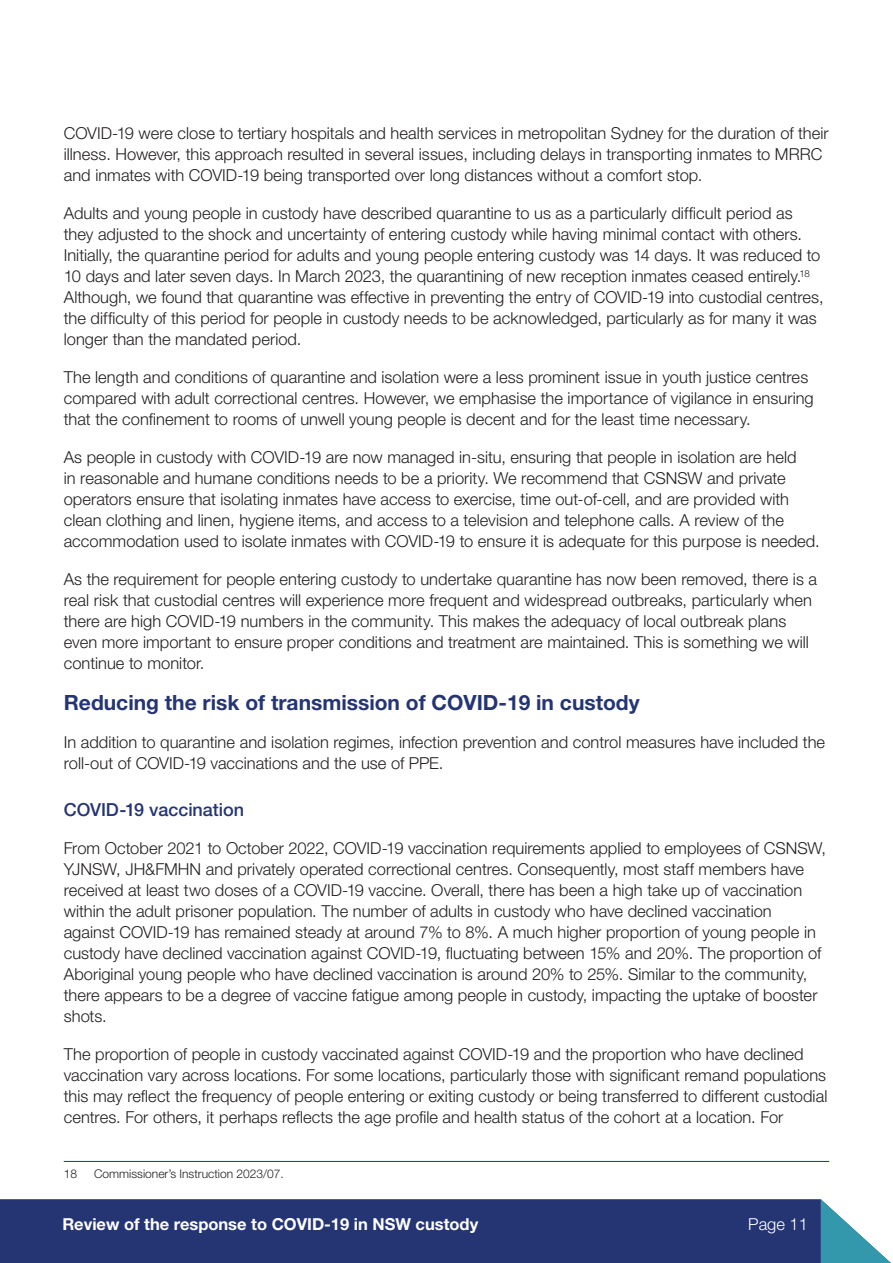
<style>
.page{position:relative;width:893px;height:1263px;background:#fff}
.page>*{position:absolute;margin:0;border:0;box-sizing:border-box;transform-origin:0 0}
.PP_Heading_2{font:700 21px "Helvetica Neue LT Std";color:#253574}
.PP_Heading_3{font:500 18px "Helvetica Neue LT Std";color:#253574}
.PP_Body_Copy{font:300 16.5px/21px "Helvetica Neue LT Std";color:#231f20}
.t1{font:700 16.5px "Helvetica Neue LT Std";color:#fff}
.t2{font:300 16.5px "Helvetica Neue LT Std";color:#fff}
.Footnote_Text{font:300 12px "Helvetica Neue LT Std";color:#231f20}
</style>
<div class="page">
<div style="left:0;top:1199px;width:821px;height:64px;background:#253574"></div>
<svg style="left:821px;top:1199px;width:70px;height:64px"></svg>
<hr style="left:64px;top:1161px;width:765px;height:1px;background:#253574">
<p class="PP_Body_Copy" style="left:64px;top:123px;width:766px">COVID-19 were close to tertiary hospitals and health services in metropolitan Sydney for the duration of their illness. However, this approach resulted in several issues, including delays in transporting inmates to MRRC and inmates with COVID-19 being transported over long distances without a comfort stop.</p>
<p class="PP_Body_Copy" style="left:64px;top:203px;width:761px">Adults and young people in custody have described quarantine to us as a particularly difficult period as they adjusted to the shock and uncertainty of entering custody while having minimal contact with others.<br>Initially, the quarantine period for adults and young people entering custody was 14 days. It was reduced to 10 days and later seven days. In March 2023, the quarantining of new reception inmates ceased entirely.<sup>18<br></sup>Although, we found that quarantine was effective in preventing the entry of COVID-19 into custodial centres, the difficulty of this period for people in custody needs to be acknowledged, particularly as for many it was longer than the mandated period.</p>
<p class="PP_Body_Copy" style="left:64px;top:367px;width:751px">The length and conditions of quarantine and isolation were a less prominent issue in youth justice centres compared with adult correctional centres. However, we emphasise the importance of vigilance in ensuring that the confinement to rooms of unwell young people is decent and for the least time necessary.</p>
<p class="PP_Body_Copy" style="left:64px;top:447px;width:757px">As people in custody with COVID-19 are now managed in-situ, ensuring that people in isolation are held<br>in reasonable and humane conditions needs to be a priority. We recommend that CSNSW and private operators ensure that isolating inmates have access to exercise, time out-of-cell, and are provided with clean clothing and linen, hygiene items, and access to a television and telephone calls. A review of the accommodation used to isolate inmates with COVID-19 to ensure it is adequate for this purpose is needed.</p>
<p class="PP_Body_Copy" style="left:64px;top:569px;width:755px">As the requirement for people entering custody to undertake quarantine has now been removed, there is a real risk that custodial centres will experience more frequent and widespread outbreaks, particularly when there are high COVID-19 numbers in the community. This makes the adequacy of local outbreak plans even more important to ensure proper conditions and treatment are maintained. This is something we will continue to monitor.</p>
<p class="PP_Heading_2" style="left:64px;top:690px;width:577px">Reducing the risk of transmission of COVID-19 in custody</p>
<p class="PP_Body_Copy" style="left:64px;top:732px;width:763px">In addition to quarantine and isolation regimes, infection prevention and control measures have included the roll-out of COVID-19 vaccinations and the use of PPE.</p>
<p class="PP_Heading_3" style="left:64px;top:799px;width:182px">COVID-19 vaccination</p>
<p class="PP_Body_Copy" style="left:64px;top:837px;width:764px">From October 2021 to October 2022, COVID-19 vaccination requirements applied to employees of CSNSW, YJNSW, JH&amp;FMHN and privately operated correctional centres. Consequently, most staff members have received at least two doses of a COVID-19 vaccine. Overall, there has been a high take up of vaccination within the adult prisoner population. The number of adults in custody who have declined vaccination against COVID-19 has remained steady at around 7% to 8%. A much higher proportion of young people in custody have declined vaccination against COVID-19, fluctuating between 15% and 20%. The proportion of Aboriginal young people who have declined vaccination is around 20% to 25%. Similar to the community, there appears to be a degree of vaccine fatigue among people in custody, impacting the uptake of booster shots.</p>
<p class="PP_Body_Copy" style="left:64px;top:1043px;width:765px">The proportion of people in custody vaccinated against COVID-19 and the proportion who have declined vaccination vary across locations. For some locations, particularly those with significant remand populations this may reflect the frequency of people entering or exiting custody or being transferred to different custodial centres. For others, it perhaps reflects the age profile and health status of the cohort at a location. For</p>
<p class="Footnote_Text" style="left:64px;top:1166px;width:15px">18</p>
<p class="Footnote_Text" style="left:94px;top:1166px;width:191px">Commissioner’s Instruction 2023/07.</p>
<p class="t1" style="left:62px;top:1214px;width:417px">Review of the response to COVID-19 in NSW custody</p>
<p class="t2" style="left:748px;top:1214px;width:61px">Page 11</p>
</div>
